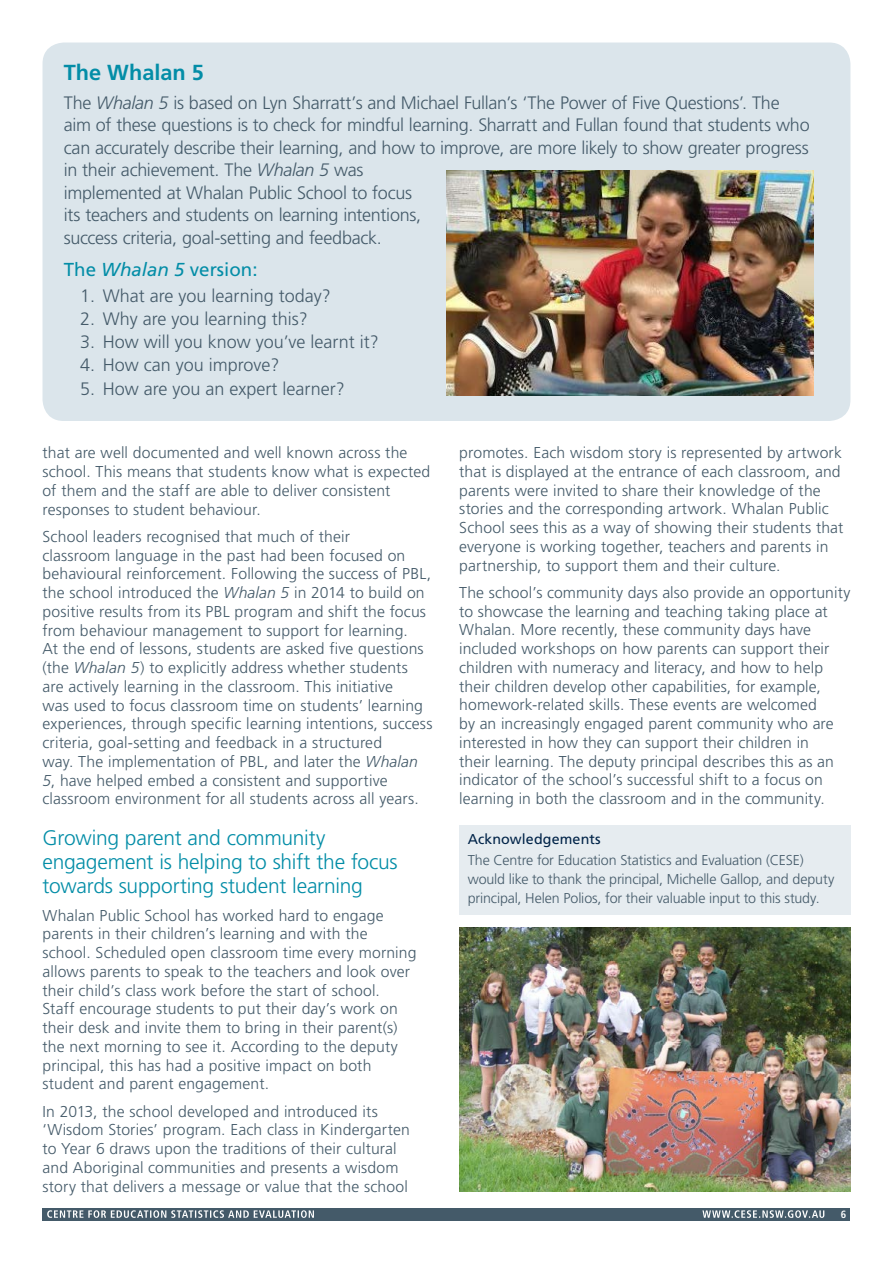
<style>
.page{position:relative;width:893px;height:1263px;background:#fff}
.page>*{position:absolute;margin:0;border:0;box-sizing:border-box;transform-origin:0 0}
.t1{font:700 21.75px "Frutiger LT Pro";color:#038da7}
.t2{font:300 21px/24px "Frutiger LT Pro";letter-spacing:-.015em;color:#038da7}
.t3{font:18.75px "Frutiger LT Pro";color:#038da7}
.t4{font:300 18px/22.5px "Frutiger LT Pro";letter-spacing:-.015em;color:#445a69}
.t5{font:300 15.75px/18.8px "Frutiger LT Pro";letter-spacing:.01em;color:#445a69}
.t6{font:300 14.25px/18.8px "Frutiger LT Pro";letter-spacing:-.01em;color:#445a69}
.t7{font:14.25px "Frutiger LT Pro";letter-spacing:.005em;color:#002348}
.t8{font:700 condensed 10.5px "Frutiger LT Pro";color:#fff}
.s1{font-style:italic}
</style>
<div class="page">
<div style="left:43px;top:43px;width:807px;height:378px;background:#dbe5eb;border-radius:21px"></div>
<div style="left:43px;top:1208px;width:807px;height:12px;background:#445a69"></div>
<svg style="left:47px;top:1210px;width:777px;height:8px"></svg>
<img style="left:446px;top:170px;width:367px;height:225px">
<img style="left:459px;top:927px;width:391px;height:265px">
<div style="left:459px;top:825px;width:391px;height:89px;background:#e6ecf0"></div>
<h1 class="t1" style="left:64px;top:60px;width:142px">The Whalan 5</h1>
<p class="t4" style="left:64px;top:92px;width:747px">The <span class="s1">Whalan 5</span> is based on Lyn Sharratt’s and Michael Fullan’s ‘The Power of Five Questions’. The aim of these questions is to check for mindful learning. Sharratt and Fullan found that students who can accurately describe their learning, and how to improve, are more likely to show greater progress in their achievement. The <span class="s1">Whalan 5</span> was<br>implemented at Whalan Public School to focus<br>its teachers and students on learning intentions,<br>success criteria, goal-setting and feedback.</p>
<p class="t3" style="left:64px;top:258px;width:195px">The <span class="s1">Whalan 5</span> version:</p>
<p class="t4" style="left:80px;top:285px;width:252px">1. What are you learning today?</p>
<p class="t4" style="left:80px;top:308px;width:229px">2. Why are you learning this?</p>
<p class="t4" style="left:80px;top:331px;width:300px">3. How will you know you’ve learnt it?</p>
<p class="t4" style="left:80px;top:354px;width:201px">4. How can you improve?</p>
<p class="t4" style="left:80px;top:378px;width:266px">5. How are you an expert learner?</p>
<p class="t5" style="left:43px;top:444px;width:389px">that are well documented and well known across the school. This means that students know what is expected of them and the staff are able to deliver consistent responses to student behaviour.</p>
<p class="t5" style="left:43px;top:527px;width:391px">School leaders recognised that much of their<br>classroom language in the past had been focused on behavioural reinforcement. Following the success of PBL, the school introduced the <span class="s1">Whalan 5</span> in 2014 to build on positive results from its PBL program and shift the focus from behaviour management to support for learning.<br>At the end of lessons, students are asked five questions (the <span class="s1">Whalan 5</span>) to explicitly address whether students are actively learning in the classroom. This initiative<br>was used to focus classroom time on students’ learning experiences, through specific learning intentions, success criteria, goal-setting and feedback in a structured<br>way. The implementation of PBL, and later the <span class="s1">Whalan 5</span>, have helped embed a consistent and supportive classroom environment for all students across all years.</p>
<h2 class="t2" style="left:43px;top:826px;width:357px">Growing parent and community engagement is helping to shift the focus towards supporting student learning</h2>
<p class="t5" style="left:43px;top:906px;width:375px">Whalan Public School has worked hard to engage parents in their children’s learning and with the school. Scheduled open classroom time every morning allows parents to speak to the teachers and look over their child’s class work before the start of school.<br>Staff encourage students to put their day’s work on their desk and invite them to bring in their parent(s) the next morning to see it. According to the deputy principal, this has had a positive impact on both student and parent engagement.</p>
<p class="t5" style="left:43px;top:1102px;width:369px">In 2013, the school developed and introduced its ‘Wisdom Stories’ program. Each class in Kindergarten to Year 6 draws upon the traditions of their cultural and Aboriginal communities and presents a wisdom story that delivers a message or value that the school</p>
<p class="t5" style="left:459px;top:443px;width:386px">promotes. Each wisdom story is represented by artwork that is displayed at the entrance of each classroom, and parents were invited to share their knowledge of the stories and the corresponding artwork. Whalan Public School sees this as a way of showing their students that everyone is working together, teachers and parents in partnership, to support them and their culture.</p>
<p class="t5" style="left:459px;top:583px;width:393px">The school’s community days also provide an opportunity to showcase the learning and teaching taking place at Whalan. More recently, these community days have included workshops on how parents can support their children with numeracy and literacy, and how to help their children develop other capabilities, for example, homework-related skills. These events are welcomed<br>by an increasingly engaged parent community who are interested in how they can support their children in<br>their learning. The deputy principal describes this as an indicator of the school’s successful shift to a focus on learning in both the classroom and in the community.</p>
<p class="t7" style="left:468px;top:831px;width:135px">Acknowledgements</p>
<p class="t6" style="left:468px;top:851px;width:368px">The Centre for Education Statistics and Evaluation (CESE) would like to thank the principal, Michelle Gallop, and deputy principal, Helen Polios, for their valuable input to this study.</p>
<p class="t8" style="left:841px;top:1208px;width:7px">6</p>
</div>
